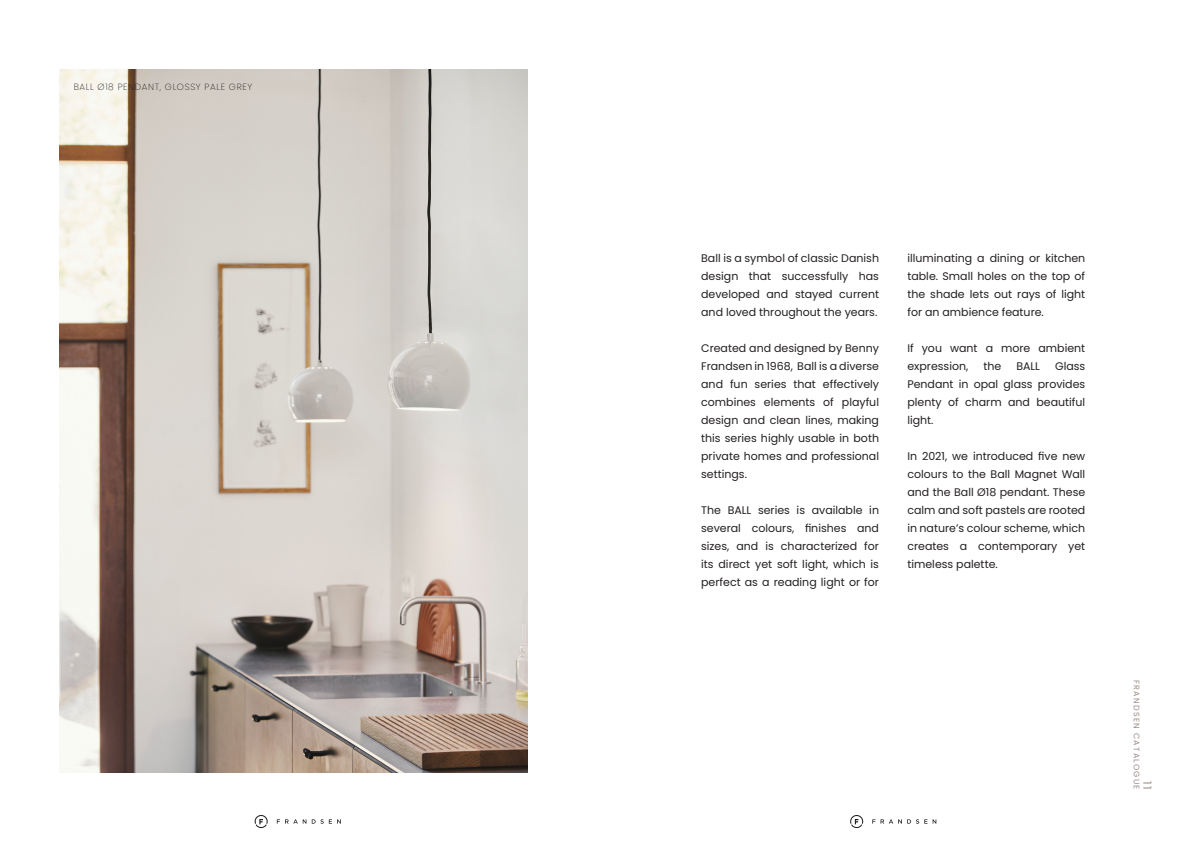
<style>
.page{position:relative;width:1191px;height:842px;background:#fff}
.page>*{position:absolute;margin:0;border:0;box-sizing:border-box;transform-origin:0 0}
.t1{font:11px/18px "Poppins";color:#231f20;text-align:justify}
.t2{font:11px "Poppins";color:#998c88}
.t3{font:200 9px "Poppins";letter-spacing:.07em;color:#231f20}
.t4{font:8px "Poppins";letter-spacing:.15em;color:#998c88}
</style>
<div class="page">
<img style="left:59px;top:70px;width:469px;height:702px">
<svg style="left:312px;top:819px;width:29px;height:5px"></svg>
<svg style="left:277px;top:819px;width:29px;height:5px"></svg>
<svg style="left:255px;top:815px;width:13px;height:13px"></svg>
<svg style="left:872px;top:819px;width:64px;height:5px"></svg>
<svg style="left:850px;top:815px;width:13px;height:13px"></svg>
<p class="t3" style="left:74px;top:82px;width:180px">BALL Ø18 PENDANT, GLOSSY PALE GREY</p>
<p class="t1" style="left:701px;top:249px;width:179px">Ball is a symbol of classic Danish design that successfully has developed and stayed current and loved throughout the years.</p>
<p class="t1" style="left:701px;top:339px;width:179px">Created and designed by Benny Frandsen in 1968, Ball is a diverse and fun series that effectively combines elements of playful design and clean lines, making this series highly usable in both private homes and professional settings.</p>
<p class="t1" style="left:701px;top:501px;width:179px">The BALL series is available in several colours, finishes and sizes, and is characterized for its direct yet soft light, which is perfect as a reading light or for</p>
<p class="t1" style="left:907px;top:249px;width:179px">illuminating a dining or kitchen table. Small holes on the top of the shade lets out rays of light for an ambience feature.</p>
<p class="t1" style="left:907px;top:339px;width:179px">If you want a more ambient expression,</p>
<p class="t1" style="left:907px;top:357px;width:179px;text-indent:148px">Glass Pendant in opal glass provides plenty of charm and beautiful light.</p>
<p class="t1" style="left:907px;top:447px;width:179px">In 2021, we introduced five new colours to the Ball Magnet Wall and the Ball Ø18 pendant. These calm and soft pastels are rooted in nature’s colour scheme, which creates a contemporary yet timeless palette.</p>
<p class="t1" style="left:983px;top:357px;width:19px">the</p>
<p class="t1" style="left:1016px;top:357px;width:25px">BALL</p>
<p class="t4" style="left:1141px;top:680px;width:111px;rotate:90deg">FRANDSEN CATALOGUE</p>
<p class="t2" style="left:1153px;top:781px;width:10px;rotate:90deg">11</p>
</div>
